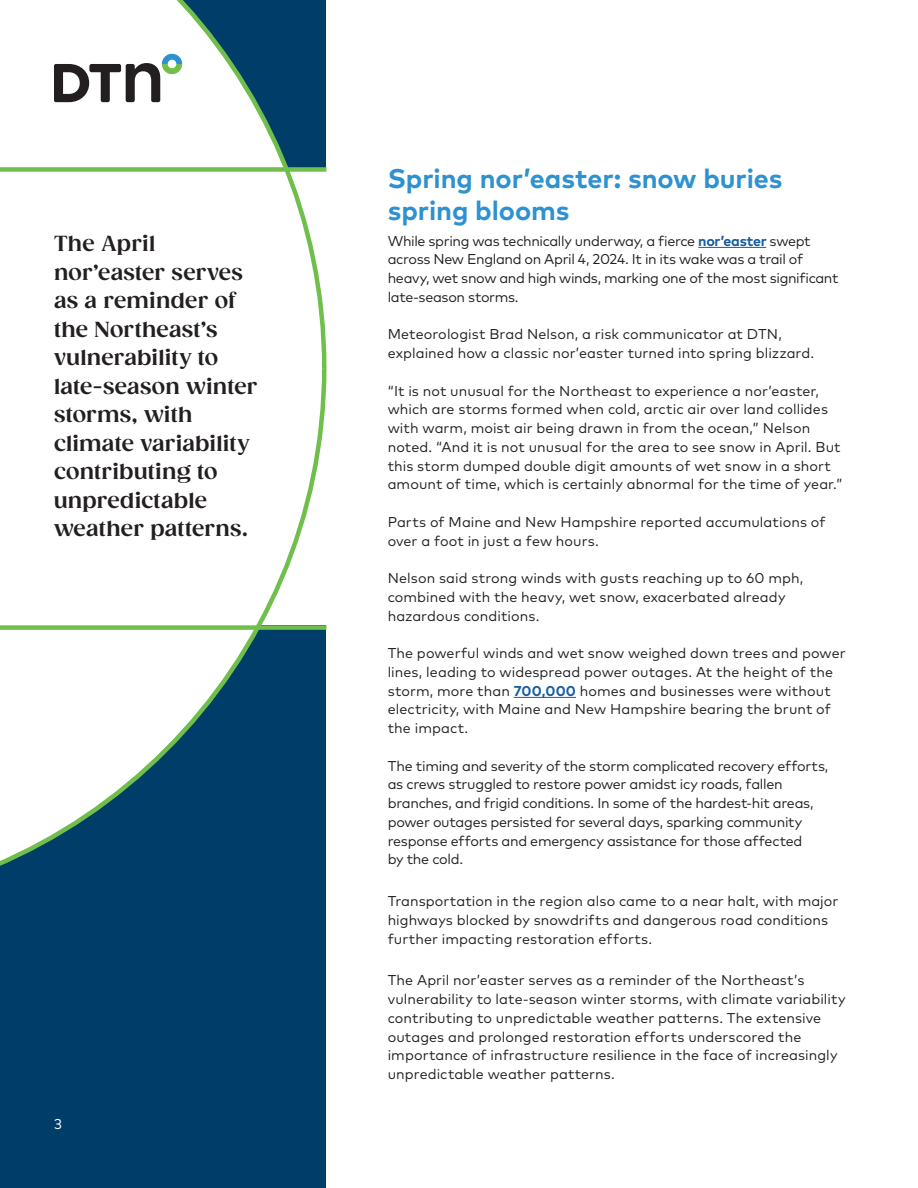
<style>
.page{position:relative;width:918px;height:1188px;background:#fff}
.page>*{position:absolute;margin:0;border:0;box-sizing:border-box;transform-origin:0 0}
.t1{font:700 27px/32.4px "Mark Pro";color:#2e92d0}
.Sidebar_Copy{font:700 21px/28.5px "Gazpacho";letter-spacing:.01em;color:#231f20}
.Body{font:14.25px/18.8px "Mark Pro";letter-spacing:.005em;color:#231f20}
.Body-2{font:14.25px/18.8px "Mark Pro";letter-spacing:-.02em;color:#231f20}
.Body-3{font:14.25px/18.8px "Mark Pro";letter-spacing:-.025em;color:#231f20}
.t2{font:14.25px "Mark Pro";color:#fff}
.s1{font-weight:700;color:#175d9e}
</style>
<div class="page">
<div style="left:0;top:625px;width:326px;height:563px;background:#003d69"></div>
<svg style="left:0;top:373px;width:327px;height:493px"></svg>
<svg style="left:55px;top:0;width:272px;height:373px"></svg>
<svg style="left:54px;top:54px;width:128px;height:48px"></svg>
<div style="left:0;top:167px;width:326px;height:5px;background:#70bf4c"></div>
<div style="left:0;top:625px;width:326px;height:5px;background:#70bf4c"></div>
<hr style="left:698px;top:247px;width:68px;height:1px;background:#175d9e">
<hr style="left:514px;top:697px;width:62px;height:1px;background:#175d9e">
<p class="Sidebar_Copy" style="left:54px;top:230px;width:205px">The April nor’easter serves as a reminder of the Northeast’s vulnerability to late-season winter storms, with climate variability contributing to unpredictable weather patterns.</p>
<p class="t2" style="left:54px;top:1113px;width:9px">3</p>
<p class="t1" style="left:388px;top:160px;width:396px">Spring nor’easter: snow buries spring blooms</p>
<p class="Body-3" style="left:388px;top:230px;width:452px">While spring was technically underway, a fierce <span class="s1">nor’easter</span> swept across New England on April 4, 2024. It in its wake was a trail of heavy, wet snow and high winds, marking one of the most significant late-season storms.</p>
<p class="Body" style="left:388px;top:324px;width:428px">Meteorologist Brad Nelson, a risk communicator at DTN, explained how a classic nor’easter turned into spring blizzard.</p>
<p class="Body" style="left:388px;top:380px;width:456px">“It is not unusual for the Northeast to experience a nor’easter, which are storms formed when cold, arctic air over land collides with warm, moist air being drawn in from the ocean,” Nelson noted. “And it is not unusual for the area to see snow in April. But this storm dumped double digit amounts of wet snow in a short amount of time, which is certainly abnormal for the time of year.”</p>
<p class="Body" style="left:388px;top:511px;width:439px">Parts of Maine and New Hampshire reported accumulations of over a foot in just a few hours.</p>
<p class="Body" style="left:388px;top:568px;width:417px">Nelson said strong winds with gusts reaching up to 60 mph, combined with the heavy, wet snow, exacerbated already hazardous conditions.</p>
<p class="Body" style="left:388px;top:643px;width:459px">The powerful winds and wet snow weighed down trees and power lines, leading to widespread power outages. At the height of the storm, more than <span class="s1">700,000</span> homes and businesses were without electricity, with Maine and New Hampshire bearing the brunt of the impact.</p>
<p class="Body-2" style="left:388px;top:755px;width:442px">The timing and severity of the storm complicated recovery efforts, as crews struggled to restore power amidst icy roads, fallen branches, and frigid conditions. In some of the hardest-hit areas, power outages persisted for several days, sparking community response efforts and emergency assistance for those affected<br>by the cold.</p>
<p class="Body" style="left:388px;top:891px;width:452px">Transportation in the region also came to a near halt, with major highways blocked by snowdrifts and dangerous road conditions further impacting restoration efforts.</p>
<p class="Body" style="left:388px;top:970px;width:459px">The April nor’easter serves as a reminder of the Northeast’s vulnerability to late-season winter storms, with climate variability contributing to unpredictable weather patterns. The extensive outages and prolonged restoration efforts underscored the importance of infrastructure resilience in the face of increasingly unpredictable weather patterns.</p>
</div>
